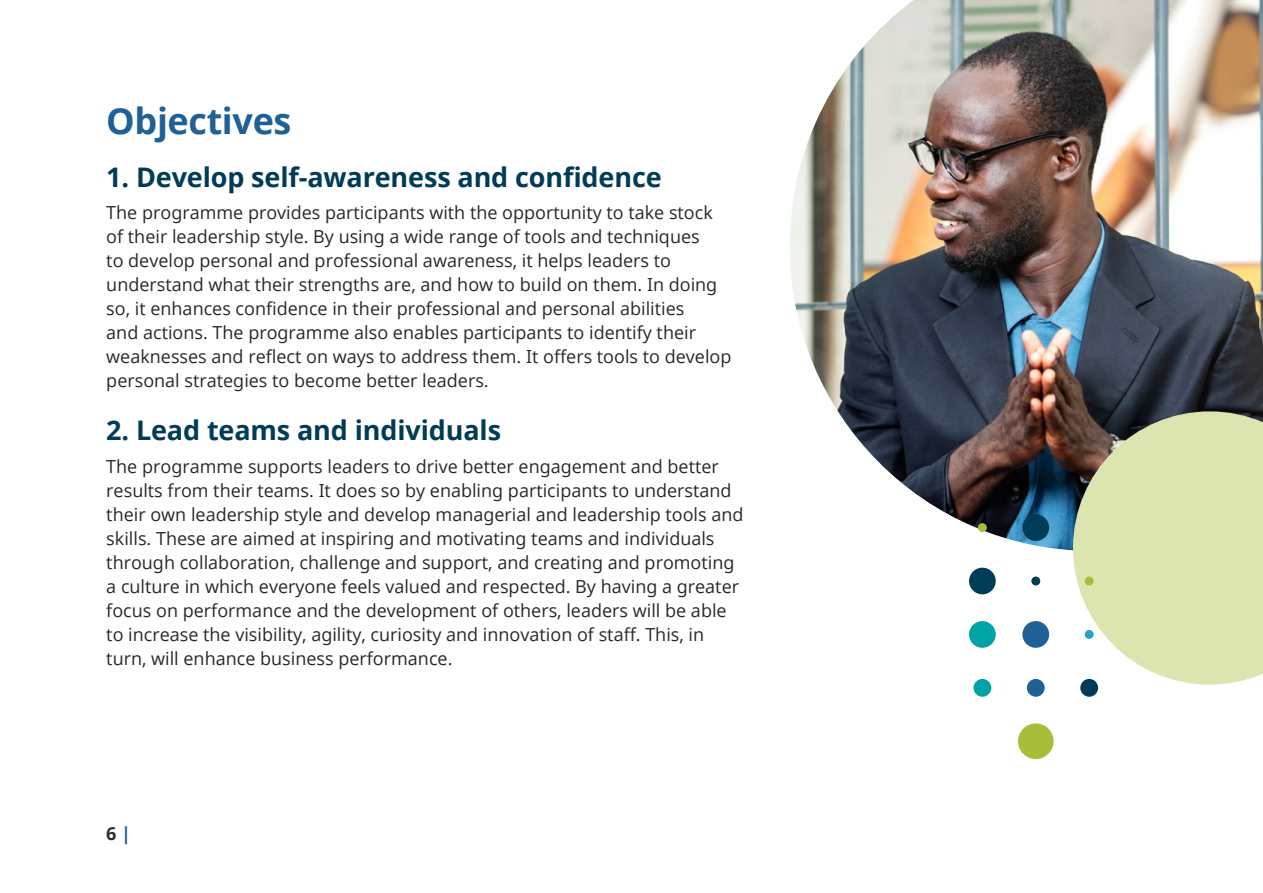
<style>
.page{position:relative;width:1263px;height:893px;background:#fff}
.page>*{position:absolute;margin:0;border:0;box-sizing:border-box;transform-origin:0 0}
.Heading_one{font:700 36px "Open Sans";letter-spacing:-.01em;color:#206095}
.Heading_two{font:700 27px "Open Sans";letter-spacing:-.005em;color:#003c57}
.Body_copy{font:18px/24px "Open Sans";color:#282827}
.t1{font:700 18px "Open Sans";color:#2d2d2d}
.s1{color:#206095}
</style>
<div class="page">
<img style="left:790px;top:0;width:473px;height:551px">
<svg style="left:1073px;top:411px;width:190px;height:274px;background:#d1d7ab"></svg>
<div style="left:978px;top:523px;width:9px;height:9px;background:#a8bd3a;border-radius:50%"></div>
<div style="left:1022px;top:514px;width:27px;height:27px;background:#003c57;border-radius:50%"></div>
<div style="left:969px;top:568px;width:27px;height:26px;background:#003c57;border-radius:50%"></div>
<div style="left:1031px;top:577px;width:9px;height:8px;background:#003c57;border-radius:50%"></div>
<div style="left:1085px;top:577px;width:9px;height:8px;background:#a8bd3a;border-radius:50%"></div>
<div style="left:969px;top:621px;width:27px;height:27px;background:#00a3a6;border-radius:50%"></div>
<div style="left:1022px;top:621px;width:27px;height:27px;background:#206095;border-radius:50%"></div>
<div style="left:1085px;top:630px;width:9px;height:9px;background:#27a0cc;border-radius:50%"></div>
<div style="left:973px;top:679px;width:18px;height:18px;background:#00a3a6;border-radius:50%"></div>
<div style="left:1027px;top:679px;width:18px;height:18px;background:#206095;border-radius:50%"></div>
<div style="left:1080px;top:679px;width:18px;height:18px;background:#003c57;border-radius:50%"></div>
<div style="left:1018px;top:723px;width:35px;height:36px;background:#a8bd3a;border-radius:50%"></div>
<h1 class="Heading_one" style="left:106px;top:95px;width:187px">Objectives</h1>
<h2 class="Heading_two" style="left:106px;top:158px;width:557px">1. Develop self-awareness and confidence</h2>
<p class="Body_copy" style="left:106px;top:200px;width:627px">The programme provides participants with the opportunity to take stock of their leadership style. By using a wide range of tools and techniques<br>to develop personal and professional awareness, it helps leaders to understand what their strengths are, and how to build on them. In doing so, it enhances confidence in their professional and personal abilities<br>and actions. The programme also enables participants to identify their weaknesses and reflect on ways to address them. It offers tools to develop personal strategies to become better leaders.</p>
<h2 class="Heading_two" style="left:106px;top:412px;width:396px">2. Lead teams and individuals</h2>
<p class="Body_copy" style="left:106px;top:454px;width:639px">The programme supports leaders to drive better engagement and better results from their teams. It does so by enabling participants to understand their own leadership style and develop managerial and leadership tools and skills. These are aimed at inspiring and motivating teams and individuals through collaboration, challenge and support, and creating and promoting a culture in which everyone feels valued and respected. By having a greater focus on performance and the development of others, leaders will be able to increase the visibility, agility, curiosity and innovation of staff. This, in turn, will enhance business performance.</p>
<p class="t1" style="left:106px;top:820px;width:26px">6 <span class="s1">|</span></p>
</div>
